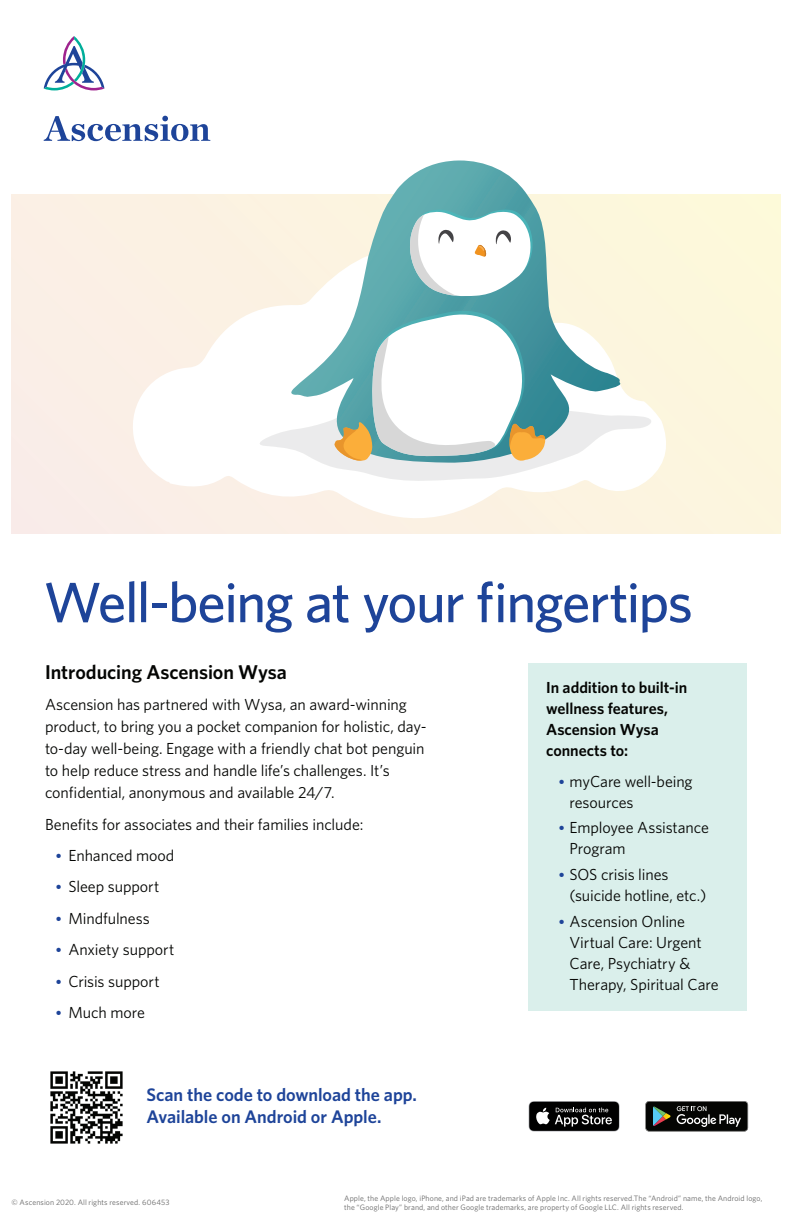
<style>
.page{position:relative;width:792px;height:1224px;background:#fff}
.page>*{position:absolute;margin:0;border:0;box-sizing:border-box;transform-origin:0 0}
.t1{font:500 57px "Whitney";letter-spacing:-.03em;color:#1e4499}
.t2{font:600 20px "Whitney";letter-spacing:-.005em;color:#040503}
.t3{font:600 18.2px/22.1px "Whitney";letter-spacing:-.005em;color:#1e4499}
.t4{font:16px/21px "Whitney";letter-spacing:-.005em;color:#040503}
.t5{font:600 16px/21px "Whitney";letter-spacing:-.005em;color:#040503}
.t6{font:7.8px/9.4px "Whitney";letter-spacing:.015em;color:#666}
.s1{font-family:"Chronicle Text G1";color:#1e4499}
</style>
<div class="page">
<div style="left:529px;top:663px;width:218px;height:347px;background:#daefeb"></div>
<svg style="left:645px;top:1101px;width:103px;height:31px;background:#2e312e"></svg>
<svg style="left:529px;top:1101px;width:91px;height:31px;background:#363636"></svg>
<div style="left:12px;top:195px;width:768px;height:338px;background:#fbf1e2"></div>
<svg style="left:133px;top:305px;width:533px;height:213px;fill:#fefbf8"></svg>
<svg style="left:283px;top:160px;width:343px;height:149px"></svg>
<svg style="left:260px;top:309px;width:391px;height:174px"></svg>
<svg style="left:402px;top:210px;width:133px;height:87px;background:#cae0e0"></svg>
<img style="left:50px;top:1071px;width:73px;height:73px">
<svg style="left:44px;top:36px;width:60px;height:54px"></svg>
<svg style="left:44px;top:116px;width:166px;height:25px"></svg>
<h1 class="t1" style="left:44px;top:565px;width:651px">Well-being at your fingertips</h1>
<p class="t2" style="left:45px;top:659px;width:243px">Introducing Ascension Wysa</p>
<p class="t4" style="left:45px;top:693px;width:383px;line-height:22px">Ascension has partnered with Wysa, an award-winning product, to bring you a pocket companion for holistic, day&shy;to-day well-being. Engage with a friendly chat bot penguin to help reduce stress and handle life’s challenges. It’s confidential, anonymous and available 24/7.</p>
<p class="t4" style="left:45px;top:813px;width:320px">Benefits for associates and their families include:</p>
<p class="t4" style="left:55px;top:845px;width:121px"><span class="s1">•</span> Enhanced mood</p>
<p class="t4" style="left:55px;top:876px;width:106px"><span class="s1">•</span> Sleep support</p>
<p class="t4" style="left:55px;top:907px;width:96px"><span class="s1">•</span> Mindfulness</p>
<p class="t4" style="left:55px;top:939px;width:121px"><span class="s1">•</span> Anxiety support</p>
<p class="t4" style="left:55px;top:970px;width:106px"><span class="s1">•</span> Crisis support</p>
<p class="t4" style="left:55px;top:1001px;width:92px"><span class="s1">•</span> Much more</p>
<p class="t3" style="left:146px;top:1083px;width:272px">Scan the code to download the app.<br>Available on Android or Apple.</p>
<p class="t5" style="left:546px;top:677px;width:143px">In addition to built-in wellness features,<br>Ascension Wysa connects to:</p>
<p class="t4" style="left:570px;top:770px;width:125px;text-indent:-12px"><span class="s1">•</span> myCare well-being resources</p>
<p class="t4" style="left:570px;top:817px;width:141px;text-indent:-12px"><span class="s1">•</span> Employee Assistance<br>Program</p>
<p class="t4" style="left:570px;top:864px;width:138px;text-indent:-12px"><span class="s1">•</span> SOS crisis lines (suicide hotline, etc.)</p>
<p class="t4" style="left:570px;top:910px;width:151px;text-indent:-12px"><span class="s1">•</span> Ascension Online<br>Virtual Care: Urgent<br>Care, Psychiatry &amp;<br>Therapy, Spiritual Care</p>
<p class="t6" style="left:12px;top:1197px;width:159px">© Ascension 2020. All rights reserved. 606453</p>
<p class="t6" style="left:344px;top:1193px;width:420px">Apple, the Apple logo, iPhone, and iPad are trademarks of Apple Inc. All rights reserved.The “Android” name, the Android logo, the “Google Play” brand, and other Google trademarks, are property of Google LLC. All rights reserved.</p>
</div>
